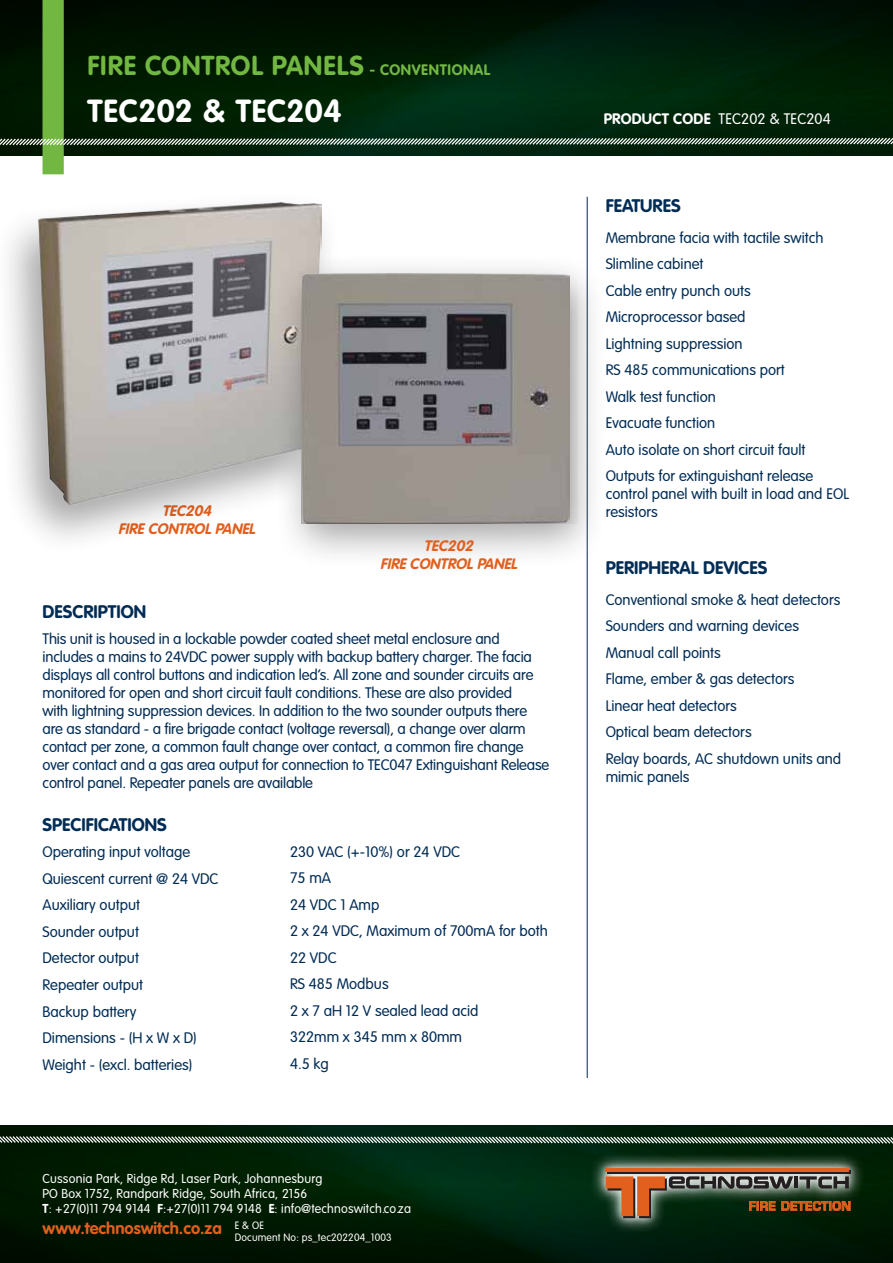
<style>
.page{position:relative;width:893px;height:1263px;background:#fff}
.page>*{position:absolute;margin:0;border:0;box-sizing:border-box;transform-origin:0 0}
.t1{font:700 31.5px "VAG Rounded";letter-spacing:.015em;color:#fff}
.t2{font:700 27px "VAG Rounded";letter-spacing:.035em;color:#73b743}
.t3{font:700 18px "VAG Rounded";color:#002c55}
.t4{font:700 16.5px "VAG Rounded";color:#e1601e}
.t5{font:300 15px/26.5px "VAG Rounded";color:#002c55}
.t6{font:italic 700 15px/18px "VAG Rounded";color:#e1601e;text-align:center}
.t7{font:300 15px "VAG Rounded";letter-spacing:.01em;color:#fff}
.t8{font:700 13.2px "Eurostile";letter-spacing:.035em;color:#e1601e}
.t9{font:300 12.75px/15.3px "VAG Rounded";letter-spacing:.015em;color:#fff}
.t10{font:300 10.5px/12.6px "VAG Rounded";letter-spacing:.015em;color:#fff}
.s1{font-size:15px}
.s2{font-weight:700}
</style>
<div class="page">
<img style="left:0;top:1125px;width:893px;height:138px">
<hr style="left:587px;top:197px;width:1px;height:881px;background:#002c55">
<svg style="left:0;top:1135px;width:893px;height:10px;background:#4f6555"></svg>
<svg style="left:0;top:0;width:893px;height:174px;background:#203b26"></svg>
<div style="left:588px;top:1151px;width:275px;height:81px;background:#fff;opacity:.9"></div>
<div style="left:597px;top:1160px;width:260px;height:65px;background:#fff;opacity:.5"></div>
<hr style="left:608px;top:1170px;width:243px;height:4px;background:#231f20">
<hr style="left:606px;top:1168px;width:243px;height:4px;background:#e1601e">
<svg style="left:606px;top:1176px;width:244px;height:42px;background:#554f36"></svg>
<div style="left:0;top:189px;width:338px;height:365px;background:#231f20;opacity:.4"></div>
<img style="left:38px;top:202px;width:283px;height:303px">
<div style="left:271px;top:251px;width:335px;height:317px;background:#231f20;opacity:.4"></div>
<div style="left:302px;top:273px;width:276px;height:251px;background:#231f20;opacity:.4"></div>
<img style="left:302px;top:273px;width:268px;height:251px">
<h2 class="t2" style="left:88px;top:50px;width:404px">FIRE CONTROL PANELS <span class="s1">- CONVENTIONAL</span></h2>
<h1 class="t1" style="left:88px;top:92px;width:255px">TEC202 &amp; TEC204</h1>
<p class="t6" style="left:118px;top:502px;width:138px">TEC204<br>FI RE CONTROL PAN EL</p>
<p class="t6" style="left:380px;top:537px;width:138px">TEC202<br>FI RE CONTROL PAN EL</p>
<p class="t3" style="left:43px;top:601px;width:104px">DESCRIPTION</p>
<p class="t5" style="left:43px;top:630px;width:508px;line-height:18px">This unit is housed in a lockable powder coated sheet metal enclosure and includes a mains to 24VDC power supply with backup battery charger. The facia displays all control buttons and indication led’s. All zone and sounder circuits are monitored for open and short circuit fault conditions. These are also provided<br>with lightning suppression devices. In addition to the two sounder outputs there are as standard - a fire brigade contact (voltage reversal), a change over alarm contact per zone, a common fault change over contact, a common fire change over contact and a gas area output for connection to TEC047 Extinguishant Release control panel. Repeater panels are available</p>
<p class="t3" style="left:43px;top:814px;width:126px">SPECIFICATIONS</p>
<p class="t5" style="left:43px;top:839px;width:178px">Operating input voltage<br>Quiescent current @ 24 VDC<br>Auxiliary output<br>Sounder output<br>Detector output<br>Repeater output<br>Backup battery<br>Dimensions - (H x W x D)<br>Weight - (excl. batteries)</p>
<p class="t5" style="left:290px;top:838px;width:259px">230 VAC (+-10%) or 24 VDC<br>75 mA<br>24 VDC 1 Amp<br>2 x 24 VDC, Maximum of 700mA for both<br>22 VDC<br>RS 485 Modbus<br>2 x 7 aH 12 V sealed lead acid<br>322mm x 345 mm x 80mm<br>4.5 kg</p>
<p class="t9" style="left:43px;top:1170px;width:370px">Cussonia Park, Ridge Rd, Laser Park, Johannesburg<br>PO Box 1752, Randpark Ridge, South Africa, 2156<br><span class="s2">T</span>: +27(0)11 794 9144 <span class="s2">F</span>:+27(0)11 794 9148 <span class="s2">E</span>: info@technoswitch.co.za</p>
<p class="t4" style="left:43px;top:1218px;width:181px">WWW.TECHNOSWITCH.CO.ZA</p>
<p class="t10" style="left:235px;top:1219px;width:158px">E &amp; OE<br>Document No: ps_tec202204_1003</p>
<p class="t7" style="left:604px;top:110px;width:228px"><span class="s2">PRODUCT CODE</span> TEC202 &amp; TEC204</p>
<p class="t3" style="left:606px;top:195px;width:37px">FE ATURE</p>
<p class="t3" style="left:671px;top:195px;width:11px">S</p>
<p class="t5" style="left:606px;top:224px;width:219px">Membrane facia with tactile switch<br>Slimline cabinet<br>Cable entry punch outs<br>Microprocessor based<br>Lightning suppression<br>RS 485 communications port<br>Walk test function<br>Evacuate function<br>Auto isolate on short circuit fault<br>Outputs for extinguishant release</p>
<p class="t5" style="left:606px;top:485px;width:245px;line-height:18px">control panel with built in load and EOL resistors</p>
<p class="t3" style="left:606px;top:557px;width:163px">PERIPHERAL DEVICES</p>
<p class="t5" style="left:606px;top:586px;width:237px">Conventional smoke &amp; heat detectors<br>Sounders and warning devices<br>Manual call points<br>Flame, ember &amp; gas detectors<br>Linear heat detectors<br>Optical beam detectors<br>Relay boards, AC shutdown units and</p>
<p class="t5" style="left:606px;top:763px;width:85px">mimic panels</p>
<p class="t8" style="left:749px;top:1199px;width:104px">FIRE DETECTION</p>
</div>
